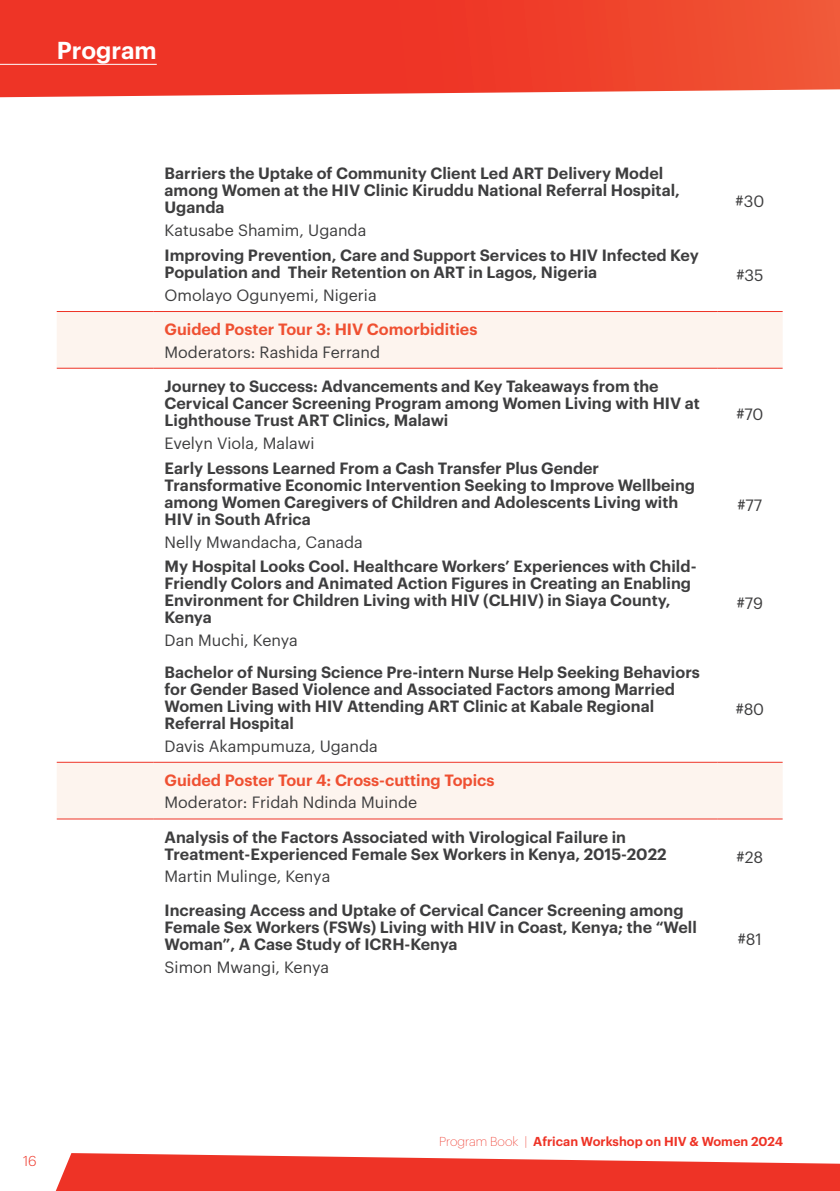
<style>
.page{position:relative;width:840px;height:1191px;background:#fff}
.page>*{position:absolute;margin:0;border:0;box-sizing:border-box;transform-origin:0 0}
.t1{font:600 24px "Graphik LC";color:#fff}
.t2{font:600 16px/17px "Graphik LC";color:#3e3e3f}
.t3{font:16px "Graphik LC";color:#3e3e3f}
.t4{font:600 16px "Graphik LC";color:#ef5032}
.t5{font:300 14px "Graphik LC";color:#ee3326}
.t6{font:600 12.6px "Graphik LC";color:#ee3326}
.s1{font-weight:200}
</style>
<div class="page">
<svg style="left:0;top:0;width:839px;height:97px;background:#ef4331"></svg>
<svg style="left:55px;top:1153px;width:784px;height:38px;background:#f05247"></svg>
<svg style="left:57px;top:312px;width:725px;height:506px"></svg>
<hr style="left:57px;top:311px;width:96px;height:1px;background:#ee3326">
<hr style="left:153px;top:311px;width:563px;height:1px;background:#ee3326">
<hr style="left:716px;top:311px;width:66px;height:1px;background:#ee3326">
<hr style="left:57px;top:368px;width:96px;height:1px;background:#ee3326">
<hr style="left:153px;top:368px;width:563px;height:1px;background:#ee3326">
<hr style="left:716px;top:368px;width:66px;height:1px;background:#ee3326">
<hr style="left:57px;top:762px;width:96px;height:1px;background:#ee3326">
<hr style="left:153px;top:762px;width:563px;height:1px;background:#ee3326">
<hr style="left:716px;top:762px;width:66px;height:1px;background:#ee3326">
<hr style="left:57px;top:818px;width:96px;height:1px;background:#ee3326">
<hr style="left:153px;top:818px;width:563px;height:1px;background:#ee3326">
<hr style="left:716px;top:818px;width:66px;height:1px;background:#ee3326">
<hr style="left:0;top:64px;width:157px;height:1px;background:#fff">
<h1 class="t1" style="left:57px;top:32px;width:101px">Program</h1>
<p class="t2" style="left:164px;top:163px;width:516px">Barriers the Uptake of Community Client Led ART Delivery Model among Women at the HIV Clinic Kiruddu National Referral Hospital,<br>Uganda</p>
<p class="t3" style="left:164px;top:218px;width:203px">Katusabe Shamim, Uganda</p>
<p class="t2" style="left:164px;top:245px;width:535px">Improving Prevention, Care and Support Services to HIV Infected Key<br>Population and Their Retention on ART in Lagos, Nigeria</p>
<p class="t3" style="left:164px;top:283px;width:213px">Omolayo Ogunyemi, Nigeria</p>
<p class="t4" style="left:164px;top:317px;width:314px">Guided Poster Tour 3: HIV Comorbidities</p>
<p class="t3" style="left:164px;top:340px;width:217px">Moderators: Rashida Ferrand</p>
<p class="t2" style="left:164px;top:376px;width:536px">Journey to Success: Advancements and Key Takeaways from the<br>Cervical Cancer Screening Program among Women Living with HIV at<br>Lighthouse Trust ART Clinics, Malawi</p>
<p class="t3" style="left:164px;top:431px;width:151px">Evelyn Viola, Malawi</p>
<p class="t2" style="left:164px;top:458px;width:531px">Early Lessons Learned From a Cash Transfer Plus Gender Transformative Economic Intervention Seeking to Improve Wellbeing among Women Caregivers of Children and Adolescents Living with HIV in South Africa</p>
<p class="t3" style="left:164px;top:530px;width:200px">Nelly Mwandacha, Canada</p>
<p class="t2" style="left:164px;top:556px;width:533px">My Hospital Looks Cool. Healthcare Workers’ Experiences with Child-Friendly Colors and Animated Action Figures in Creating an Enabling Environment for Children Living with HIV (CLHIV) in Siaya County, Kenya</p>
<p class="t3" style="left:164px;top:628px;width:135px">Dan Muchi, Kenya</p>
<p class="t2" style="left:164px;top:662px;width:536px">Bachelor of Nursing Science Pre-intern Nurse Help Seeking Behaviors for Gender Based Violence and Associated Factors among Married Women Living with HIV Attending ART Clinic at Kabale Regional Referral Hospital</p>
<p class="t3" style="left:164px;top:734px;width:215px">Davis Akampumuza, Uganda</p>
<p class="t4" style="left:164px;top:767px;width:331px">Guided Poster Tour 4: Cross-cutting Topics</p>
<p class="t3" style="left:164px;top:790px;width:254px">Moderator: Fridah Ndinda Muinde</p>
<p class="t2" style="left:164px;top:827px;width:503px">Analysis of the Factors Associated with Virological Failure in<br>Treatment-Experienced Female Sex Workers in Kenya, 2015-2022</p>
<p class="t3" style="left:164px;top:864px;width:167px">Martin Mulinge, Kenya</p>
<p class="t2" style="left:164px;top:900px;width:533px">Increasing Access and Uptake of Cervical Cancer Screening among<br>Female Sex Workers (FSWs) Living with HIV in Coast, Kenya; the “Well<br>Woman”, A Case Study of ICRH-Kenya</p>
<p class="t3" style="left:164px;top:955px;width:166px">Simon Mwangi, Kenya</p>
<p class="t3" style="left:735px;top:190px;width:30px">#30</p>
<p class="t3" style="left:736px;top:263px;width:29px">#35</p>
<p class="t3" style="left:736px;top:402px;width:29px">#70</p>
<p class="t3" style="left:737px;top:493px;width:26px">#77</p>
<p class="t3" style="left:736px;top:591px;width:28px">#79</p>
<p class="t3" style="left:735px;top:697px;width:30px">#80</p>
<p class="t3" style="left:736px;top:844px;width:28px">#28</p>
<p class="t3" style="left:737px;top:926px;width:25px">#81</p>
<p class="t5" style="left:23px;top:1151px;width:15px">16</p>
<p class="t6" style="left:439px;top:1131px;width:345px"><span class="s1">Program Book |</span> African Workshop on HIV &amp; Women 2024</p>
</div>
